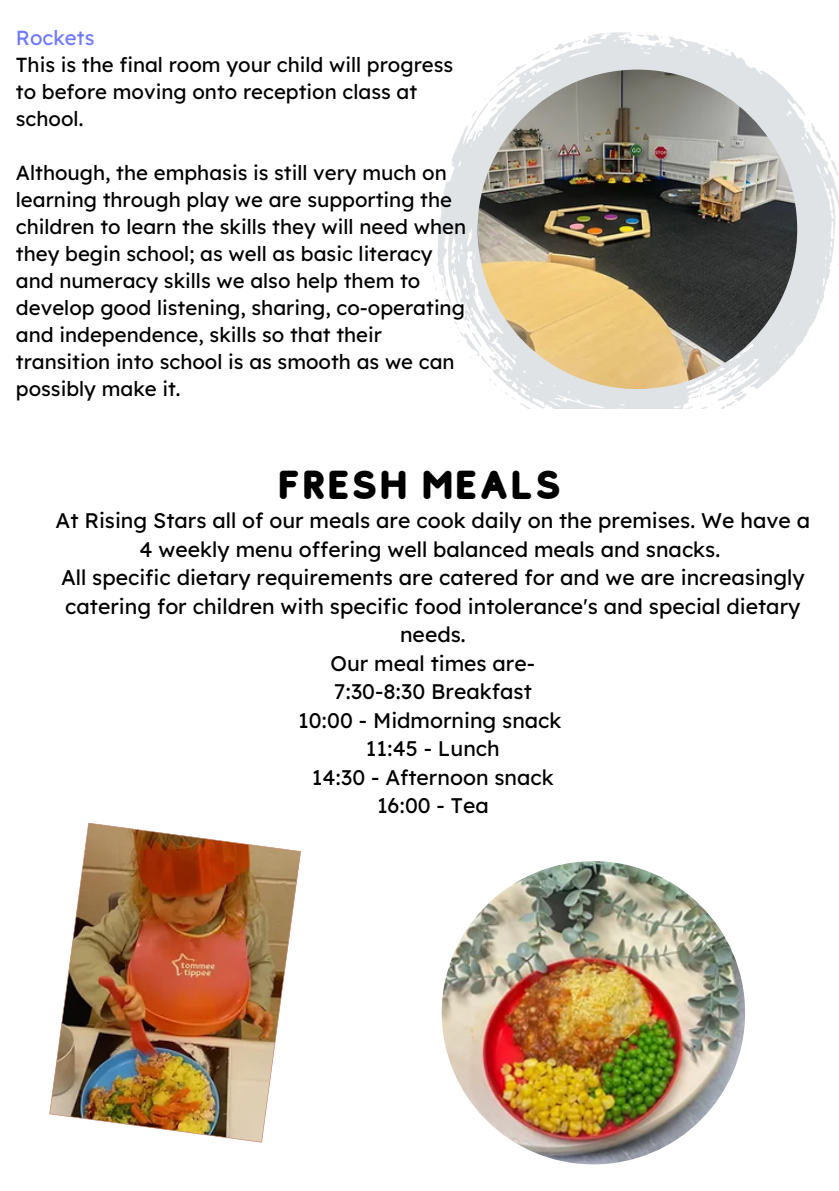
<style>
.page{position:relative;width:839px;height:1191px;background:#fff}
.page>*{position:absolute;margin:0;border:0;box-sizing:border-box;transform-origin:0 0}
.t1{font:40px "Studly";color:#000}
.t2{font:21.2px/28.4px "Lexend Deca";color:#000;text-align:center}
.t3{font:20.4px/27px "Lexend Deca";color:#000}
.t4{font:20.4px "Lexend Deca";color:#6e79fe}
</style>
<div class="page">
<img style="left:433px;top:27px;width:405px;height:381px">
<img style="left:477px;top:70px;width:320px;height:319px;border-radius:50%">
<img style="left:441px;top:861px;width:304px;height:303px;border-radius:50%">
<img style="left:49px;top:823px;width:252px;height:319px">
<p class="t4" style="left:16px;top:24px;width:80px">Rockets</p>
<p class="t3" style="left:16px;top:50px;width:439px">This is the final room your child will progress to before moving onto reception class at school.</p>
<p class="t3" style="left:16px;top:158px;width:452px">Although, the emphasis is still very much on learning through play we are supporting the children to learn the skills they will need when they begin school; as well as basic literacy and numeracy skills we also help them to develop good listening, sharing, co-operating and independence, skills so that their transition into school is as smooth as we can possibly make it.</p>
<p class="t1" style="left:277px;top:463px;width:286px">FRESH MEALS</p>
<p class="t2" style="left:56px;top:506px;width:756px">At Rising Stars all of our meals are cook daily on the premises. We have a<br>4 weekly menu offering well balanced meals and snacks.</p>
<p class="t2" style="left:61px;top:563px;width:745px">All specific dietary requirements are catered for and we are increasingly catering for children with specific food intolerance's and special dietary needs.</p>
<p class="t2" style="left:330px;top:649px;width:206px">Our meal times are-</p>
<p class="t2" style="left:334px;top:677px;width:199px">7:30-8:30 Breakfast</p>
<p class="t2" style="left:298px;top:706px;width:265px">10:00 - Midmorning snack</p>
<p class="t2" style="left:366px;top:734px;width:135px">11:45 - Lunch</p>
<p class="t2" style="left:312px;top:763px;width:243px">14:30 - Afternoon snack</p>
<p class="t2" style="left:377px;top:791px;width:113px">16:00 - Tea</p>
</div>
